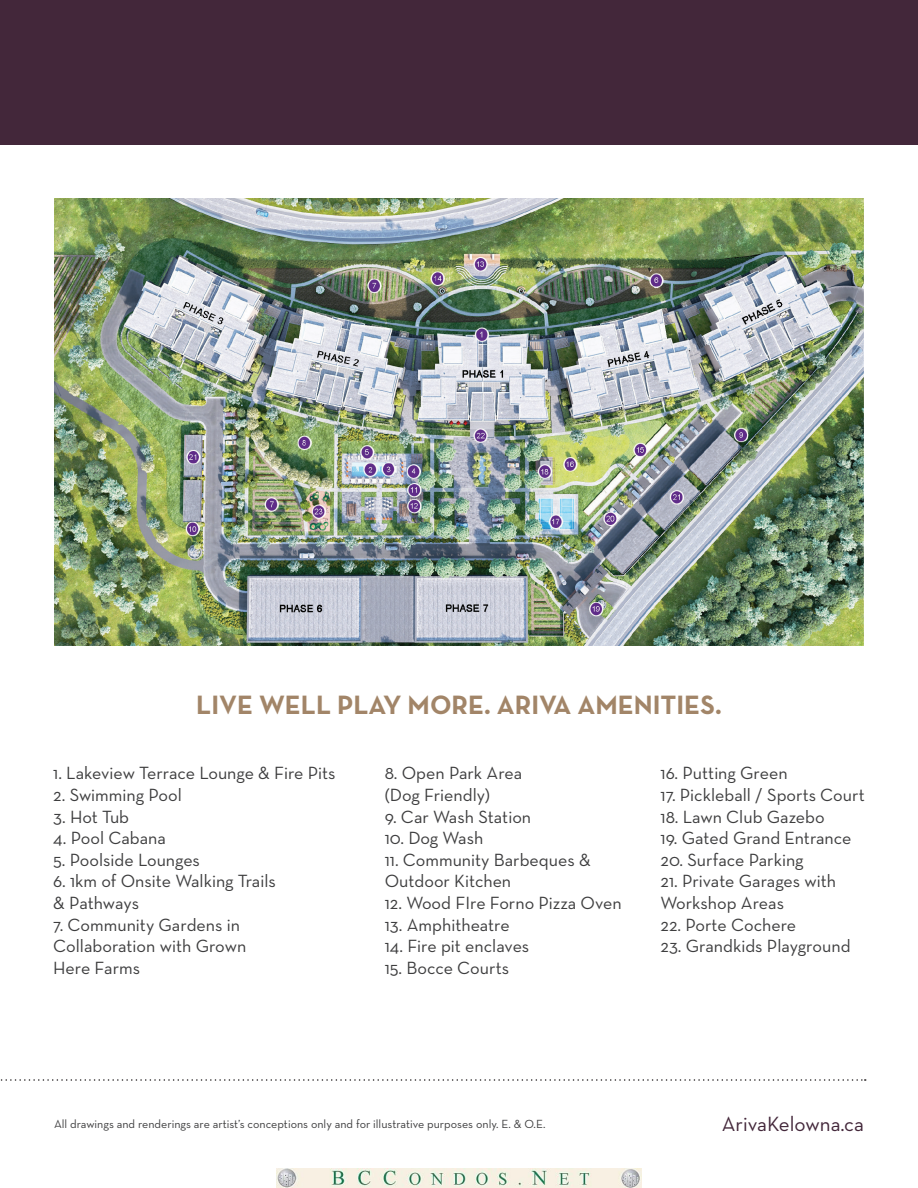
<style>
.page{position:relative;width:918px;height:1188px;background:#fff}
.page>*{position:absolute;margin:0;border:0;box-sizing:border-box;transform-origin:0 0}
.t1{font:700 27px "Neutra Text";color:#a28568}
.t2{font:21px "Neutra Text";color:#43273a}
.t3{font:18px/21.6px "Neutra Text";color:#3e3e3f}
.t4{font:12px "Neutra Text";color:#3e3e3f}
</style>
<div class="page">
<div style="left:0;top:0;width:918px;height:145px;background:#43273a"></div>
<img style="left:54px;top:199px;width:810px;height:447px">
<svg style="left:0;top:1079px;width:866px;height:2px"></svg>
<img style="left:277px;top:1168px;width:365px;height:20px">
<p class="t1" style="left:196px;top:688px;width:527px">LIVE WELL PLAY MORE. ARIVA AMENITIES.</p>
<p class="t3" style="left:53px;top:762px;width:284px">1. Lakeview Terrace Lounge &amp; Fire Pits</p>
<p class="t3" style="left:53px;top:784px;width:130px">2. Swimming Pool</p>
<p class="t3" style="left:53px;top:805px;width:77px">3. Hot Tub</p>
<p class="t3" style="left:53px;top:827px;width:114px">4. Pool Cabana</p>
<p class="t3" style="left:53px;top:849px;width:148px">5. Poolside Lounges</p>
<p class="t3" style="left:53px;top:870px;width:224px">6. 1km of Onsite Walking Trails</p>
<p class="t3" style="left:53px;top:892px;width:87px">&amp; Pathways</p>
<p class="t3" style="left:53px;top:913px;width:188px">7. Community Gardens in</p>
<p class="t3" style="left:53px;top:935px;width:195px">Collaboration with Grown</p>
<p class="t3" style="left:53px;top:957px;width:88px">Here Farms</p>
<p class="t3" style="left:385px;top:762px;width:139px">8. Open Park Area (Dog Friendly)</p>
<p class="t3" style="left:385px;top:805px;width:148px">9. Car Wash Station</p>
<p class="t3" style="left:385px;top:827px;width:100px">10. Dog Wash</p>
<p class="t3" style="left:385px;top:849px;width:208px">11. Community Barbeques &amp;</p>
<p class="t3" style="left:385px;top:870px;width:128px">Outdoor Kitchen</p>
<p class="t3" style="left:385px;top:892px;width:239px">12. Wood FIre Forno Pizza Oven</p>
<p class="t3" style="left:385px;top:913px;width:127px">13. Amphitheatre</p>
<p class="t3" style="left:385px;top:935px;width:146px">14. Fire pit enclaves</p>
<p class="t3" style="left:385px;top:957px;width:126px">15. Bocce Courts</p>
<p class="t3" style="left:661px;top:762px;width:129px">16. Putting Green</p>
<p class="t3" style="left:661px;top:784px;width:206px">17. Pickleball / Sports Court</p>
<p class="t3" style="left:661px;top:805px;width:166px">18. Lawn Club Gazebo</p>
<p class="t3" style="left:661px;top:827px;width:192px">19. Gated Grand Entrance</p>
<p class="t3" style="left:661px;top:849px;width:145px">20. Surface Parking</p>
<p class="t3" style="left:661px;top:870px;width:177px">21. Private Garages with</p>
<p class="t3" style="left:661px;top:892px;width:125px">Workshop Areas</p>
<p class="t3" style="left:661px;top:913px;width:137px">22. Porte Cochere</p>
<p class="t3" style="left:661px;top:935px;width:192px">23. Grandkids Playground</p>
<p class="t4" style="left:54px;top:1117px;width:493px">All drawings and renderings are artist’s conceptions only and for illustrative purposes only. E. &amp; O.E.</p>
<p class="t2" style="left:722px;top:1111px;width:144px">ArivaKelowna.ca</p>
</div>
